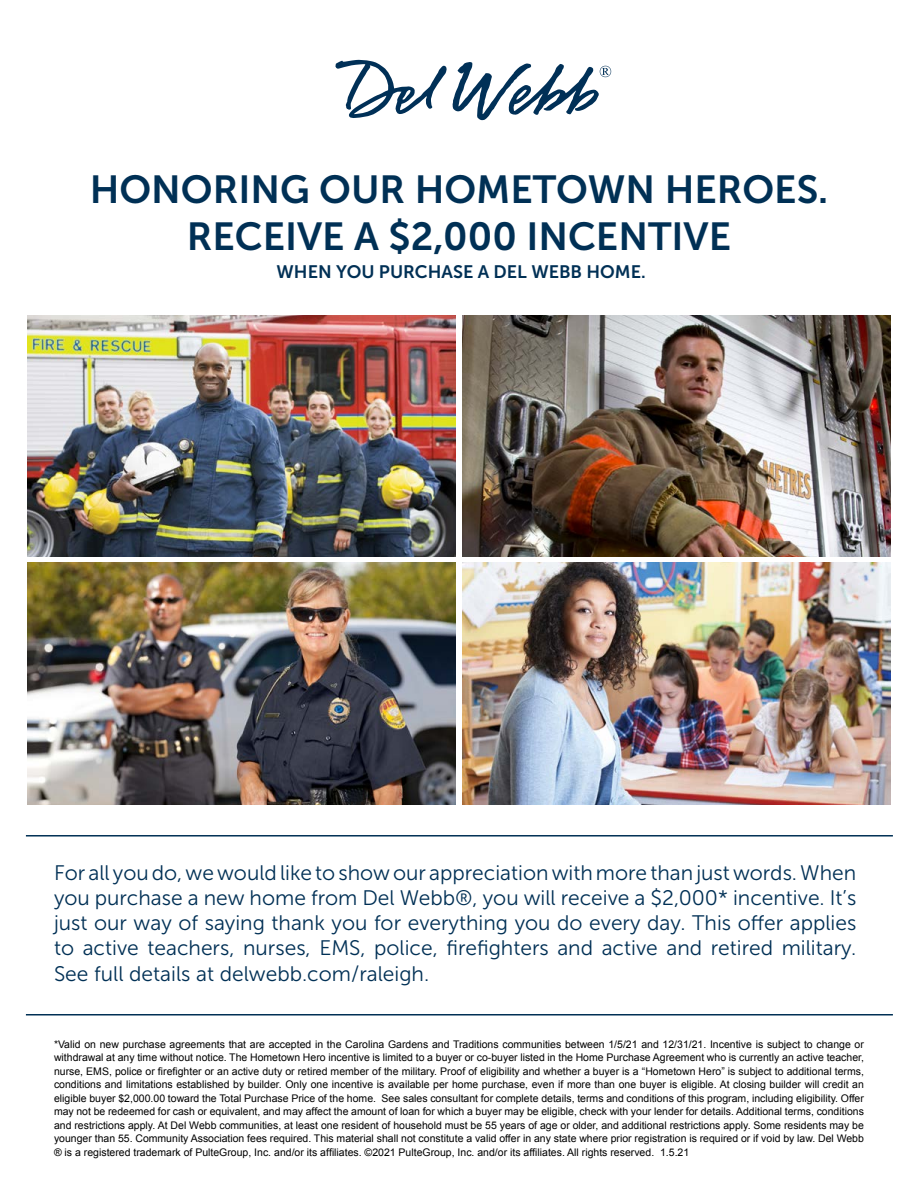
<style>
.page{position:relative;width:918px;height:1188px;background:#fff}
.page>*{position:absolute;margin:0;border:0;box-sizing:border-box;transform-origin:0 0}
.t1{font:39px/46.8px "Museo Sans 700";color:#003055;text-align:center}
.t2{font:21px/25.2px "Museo Sans 300";color:#003055;text-align:justify}
.t3{font:18px "Museo Sans 700";color:#003055}
.t4{font:10.5px/13.5px "Arial";color:#000;text-align:justify}
</style>
<div class="page">
<svg style="left:335px;top:60px;width:276px;height:60px"></svg>
<hr style="left:26px;top:835px;width:867px;height:2px;background:#003055">
<hr style="left:26px;top:1014px;width:867px;height:2px;background:#003055">
<img style="left:27px;top:315px;width:429px;height:242px">
<img style="left:27px;top:563px;width:429px;height:241px">
<img style="left:462px;top:315px;width:429px;height:242px">
<img style="left:462px;top:563px;width:429px;height:241px">
<h1 class="t1" style="left:90px;top:166px;width:740px">HONORING OUR HOMETOWN HEROES.<br>RECEIVE A $2,000 INCENTIVE</h1>
<h3 class="t3" style="left:277px;top:262px;width:371px">WHEN YOU PURCHASE A DEL WEBB HOME.</h3>
<p class="t2" style="left:54px;top:860px;width:804px">For all you do, we would like to show our appreciation with more than just words. When you purchase a new home from Del Webb®, you will receive a $2,000* incentive. It’s just our way of saying thank you for everything you do every day. This offer applies to active teachers, nurses, EMS, police, firefighters and active and retired military.<br>See full details at delwebb.com/raleigh.</p>
<p class="t4" style="left:54px;top:1037px;width:812px">*Valid on new purchase agreements that are accepted in the Carolina Gardens and Traditions communities between 1/5/21 and 12/31/21. Incentive is subject to change or withdrawal at any time without notice. The Hometown Hero incentive is limited to a buyer or co-buyer listed in the Home Purchase Agreement who is currently an active teacher, nurse, EMS, police or firefighter or an active duty or retired member of the military. Proof of eligibility and whether a buyer is a “Hometown Hero” is subject to additional terms, conditions and limitations established by builder. Only one incentive is available per home purchase, even if more than one buyer is eligible. At closing builder will credit an eligible buyer $2,000.00 toward the Total Purchase Price of the home. See sales consultant for complete details, terms and conditions of this program, including eligibility. Offer may not be redeemed for cash or equivalent, and may affect the amount of loan for which a buyer may be eligible, check with your lender for details. Additional terms, conditions and restrictions apply. At Del Webb communities, at least one resident of household must be 55 years of age or older, and additional restrictions apply. Some residents may be younger than 55. Community Association fees required. This material shall not constitute a valid offer in any state where prior registration is required or if void by law. Del Webb ® is a registered trademark of PulteGroup, Inc. and/or its affiliates. ©2021 PulteGroup, Inc. and/or its affiliates. All rights reserved. 1.5.21</p>
</div>
